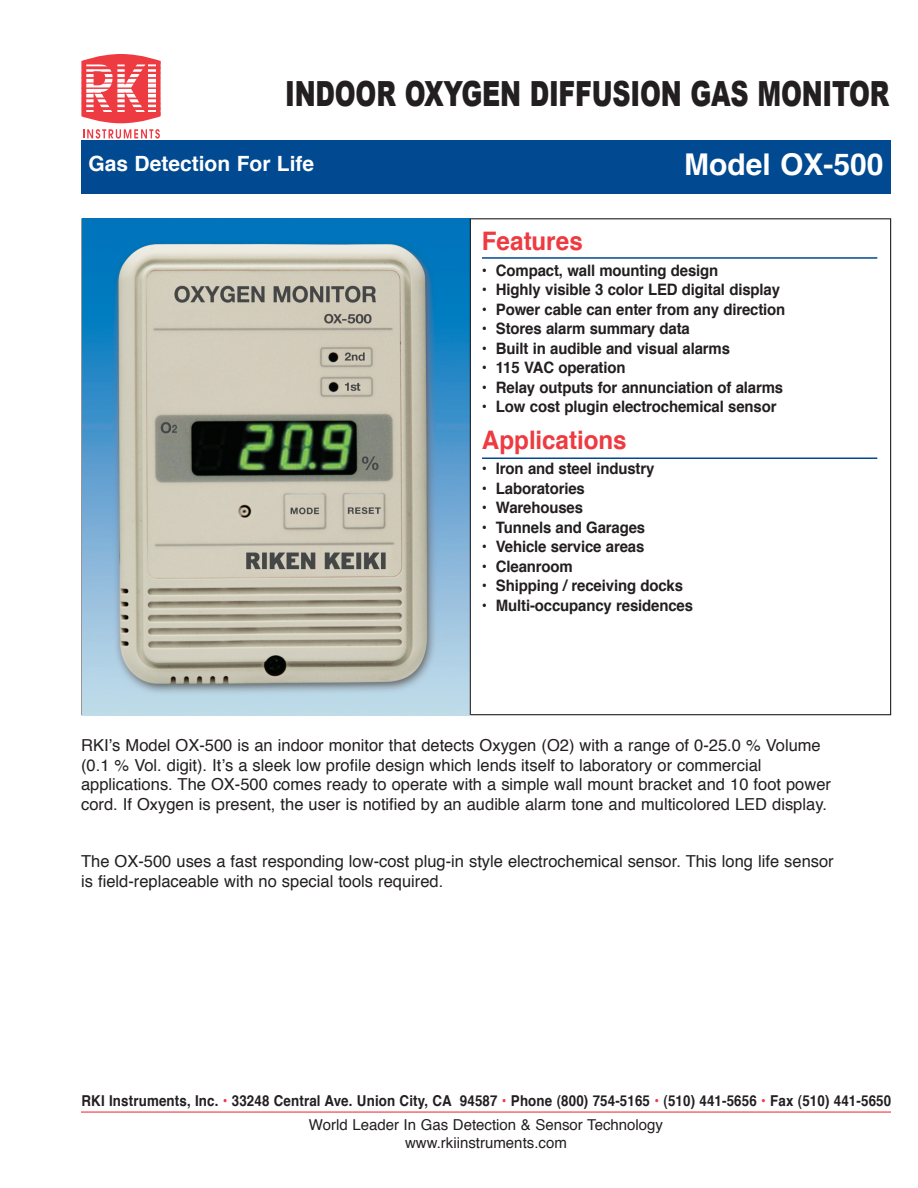
<style>
.page{position:relative;width:918px;height:1188px;background:#fff}
.page>*{position:absolute;margin:0;border:0;box-sizing:border-box;transform-origin:0 0}
.Cover_Header{font:900 34.65px "Arial";letter-spacing:-.01em;color:#231f20;scale:.73 1}
.Blue_Bar{font:700 30px "Helvetica";color:#fff}
.Bullet_Lists_Subject{font:700 25.5px "Helvetica";letter-spacing:-.005em;color:#ee3a41;scale:.95 1}
.Blue_Bar-2{font:700 21px "Helvetica";color:#fff}
.Descrition_Body{font:16.5px/19.8px "Helvetica";color:#231f20}
.Bullet_Lists{font:700 15.75px "Helvetica";letter-spacing:-.01em;color:#231f20;scale:.95 1}
.TTopic{font:700 15px "Helvetica";letter-spacing:.01em;color:#231f20;scale:.89 1}
.t1{font:15px/18px "Helvetica";color:#231f20;text-align:center}
.s1{color:#ee3a41}
</style>
<div class="page">
<div style="left:81px;top:140px;width:810px;height:54px;background:#014990"></div>
<hr style="left:81px;top:1112px;width:810px;height:1px;background:#ee3a41">
<svg style="left:83px;top:129px;width:77px;height:9px"></svg>
<svg style="left:81px;top:54px;width:80px;height:69px"></svg>
<svg style="left:148px;top:64px;width:8px;height:48px"></svg>
<hr style="left:82px;top:61px;width:78px;height:3px;background:#ee3a41">
<hr style="left:82px;top:66px;width:78px;height:3px;background:#ee3a41">
<hr style="left:82px;top:72px;width:78px;height:2px;background:#ee3a41">
<hr style="left:82px;top:77px;width:78px;height:2px;background:#ee3a41">
<hr style="left:82px;top:83px;width:78px;height:1px;background:#ee3a41">
<hr style="left:82px;top:112px;width:78px;height:3px;background:#ee3a41">
<hr style="left:82px;top:107px;width:78px;height:3px;background:#ee3a41">
<hr style="left:82px;top:102px;width:78px;height:3px;background:#ee3a41">
<hr style="left:82px;top:98px;width:78px;height:1px;background:#ee3a41">
<hr style="left:82px;top:93px;width:78px;height:1px;background:#ee3a41">
<hr style="left:82px;top:88px;width:78px;height:1px;background:#ee3a41">
<img style="left:82px;top:218px;width:389px;height:497px">
<hr style="left:482px;top:257px;width:395px;height:2px;background:#014990">
<hr style="left:482px;top:458px;width:395px;height:1px;background:#014990">
<hr style="left:470px;top:219px;width:1px;height:496px;background:#231f20">
<p class="Cover_Header" style="left:285px;top:68px;width:829px">INDOOR OXYGEN DIFFUSION GAS MONITOR</p>
<p class="Blue_Bar-2" style="left:88px;top:147px;width:227px">Gas Detection For Life</p>
<p class="Blue_Bar" style="left:684px;top:140px;width:201px">Model OX-500</p>
<p class="Bullet_Lists_Subject" style="left:482px;top:221px;width:108px">Features</p>
<p class="Bullet_Lists" style="left:482px;top:257px;width:250px">• Compact, wall mounting design</p>
<p class="Bullet_Lists" style="left:482px;top:277px;width:315px">• Highly visible 3 color LED digital display</p>
<p class="Bullet_Lists" style="left:482px;top:296px;width:321px">• Power cable can enter from any direction</p>
<p class="Bullet_Lists" style="left:482px;top:316px;width:220px">• Stores alarm summary data</p>
<p class="Bullet_Lists" style="left:482px;top:335px;width:263px">• Built in audible and visual alarms</p>
<p class="Bullet_Lists" style="left:482px;top:355px;width:153px">• 115 VAC operation</p>
<p class="Bullet_Lists" style="left:482px;top:375px;width:319px">• Relay outputs for annunciation of alarms</p>
<p class="Bullet_Lists" style="left:482px;top:394px;width:312px">• Low cost plugin electrochemical sensor</p>
<p class="Bullet_Lists_Subject" style="left:482px;top:419px;width:154px">Applications</p>
<p class="Bullet_Lists" style="left:482px;top:456px;width:183px">• Iron and steel industry</p>
<p class="Bullet_Lists" style="left:482px;top:476px;width:110px">• Laboratories</p>
<p class="Bullet_Lists" style="left:482px;top:495px;width:108px">• Warehouses</p>
<p class="Bullet_Lists" style="left:482px;top:515px;width:173px">• Tunnels and Garages</p>
<p class="Bullet_Lists" style="left:482px;top:534px;width:172px">• Vehicle service areas</p>
<p class="Bullet_Lists" style="left:482px;top:554px;width:97px">• Cleanroom</p>
<p class="Bullet_Lists" style="left:482px;top:573px;width:213px">• Shipping / receiving docks</p>
<p class="Bullet_Lists" style="left:482px;top:593px;width:224px">• Multi-occupancy residences</p>
<p class="Descrition_Body" style="left:81px;top:736px;width:751px">RKI’s Model OX-500 is an indoor monitor that detects Oxygen (O2) with a range of 0-25.0 % Volume (0.1 % Vol. digit). It’s a sleek low profile design which lends itself to laboratory or commercial applications. The OX-500 comes ready to operate with a simple wall mount bracket and 10 foot power cord. If Oxygen is present, the user is notified by an audible alarm tone and multicolored LED display.</p>
<p class="Descrition_Body" style="left:81px;top:852px;width:754px">The OX-500 uses a fast responding low-cost plug-in style electrochemical sensor. This long life sensor is field-replaceable with no special tools required.</p>
<p class="TTopic" style="left:82px;top:1088px;width:911px">RKI Instruments, Inc. <span class="s1">•</span> 33248 Central Ave. Union City, CA 94587 <span class="s1">•</span> Phone (800) 754-5165 <span class="s1">•</span> (510) 441-5656 <span class="s1">•</span> Fax (510) 441-5650</p>
<p class="t1" style="left:309px;top:1116px;width:356px">World Leader In Gas Detection &amp; Sensor Technology www.rkiinstruments.com</p>
</div>
